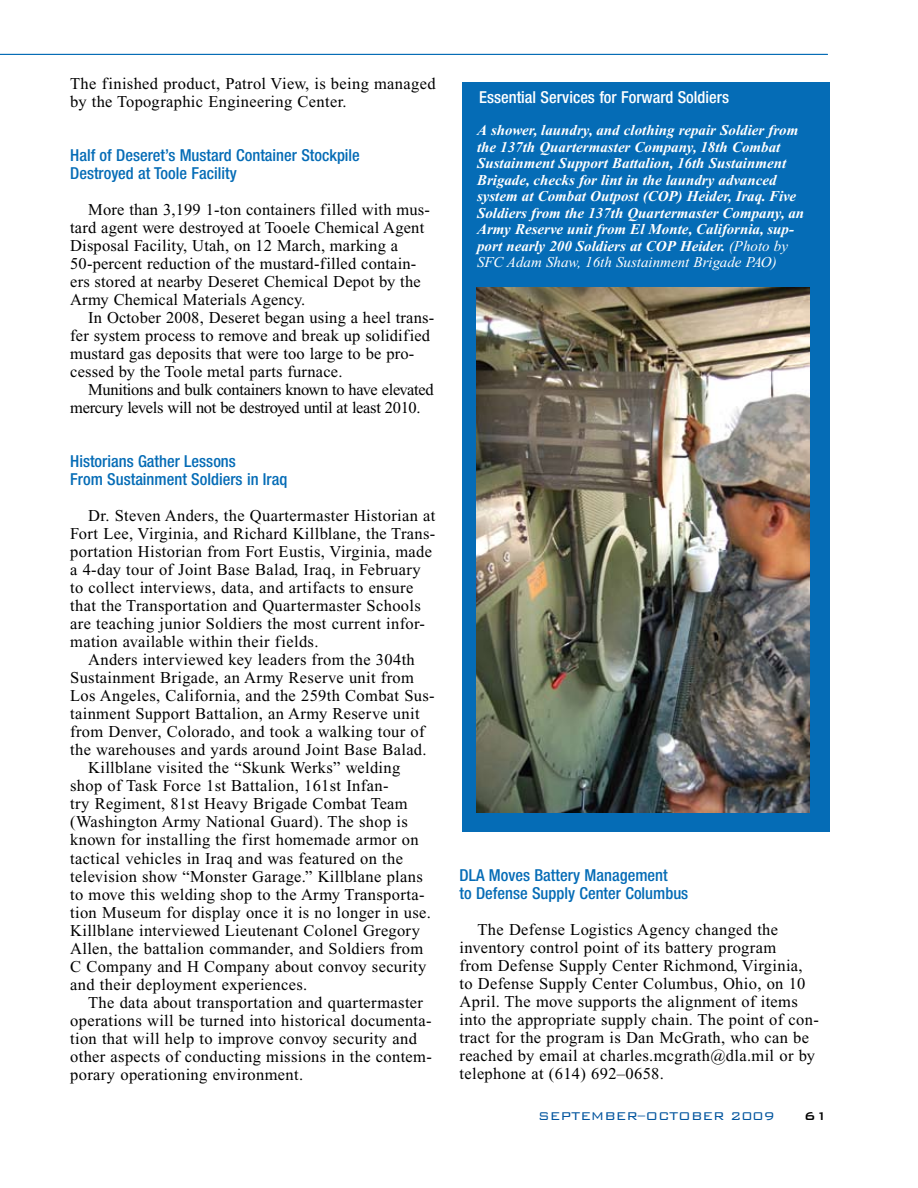
<style>
.page{position:relative;width:918px;height:1188px;background:#fff}
.page>*{position:absolute;margin:0;border:0;box-sizing:border-box;transform-origin:0 0}
.t1{font:16.5px/18px "Times New Roman";letter-spacing:.02em;color:#000}
.t2{font:500 condensed 16.5px/18px "Helvetica Neue";color:#056cb6}
.t3{font:16.5px/18px "Times New Roman";letter-spacing:-.02em;color:#000}
.t4{font:500 condensed 16.5px "Helvetica Neue";color:#fff}
.t5{font:italic 700 15px/16.5px "Times New Roman";color:#fff}
.t6{font:300 15px "Bank Gothic BT";color:#00549e}
.t7{font:500 15px "Bank Gothic BT";color:#000}
.s1{font-weight:400}
</style>
<div class="page">
<hr style="left:0;top:54px;width:828px;height:1px;background:#056cb6">
<div style="left:462px;top:82px;width:368px;height:750px;background:#056cb6"></div>
<img style="left:477px;top:287px;width:332px;height:526px">
<p class="t1" style="left:70px;top:75px;width:367px">The finished product, Patrol View, is being managed by the Topographic Engineering Center.</p>
<p class="t2" style="left:70px;top:146px;width:291px">Half of Deseret’s Mustard Container Stockpile<br>Destroyed at Toole Facility</p>
<p class="t1" style="left:70px;top:201px;width:361px;text-indent:18px">More than 3,199 1-ton containers filled with mus&shy;tard agent were destroyed at Tooele Chemical Agent Disposal Facility, Utah, on 12 March, marking a 50-percent reduction of the mustard-filled contain&shy;ers stored at nearby Deseret Chemical Depot by the Army Chemical Materials Agency.</p>
<p class="t1" style="left:70px;top:309px;width:366px;text-indent:18px">In October 2008, Deseret began using a heel trans&shy;fer system process to remove and break up solidified mustard gas deposits that were too large to be pro&shy;cessed by the Toole metal parts furnace.</p>
<p class="t3" style="left:70px;top:381px;width:365px;text-indent:18px">Munitions and bulk containers known to have elevated mercury levels will not be destroyed until at least 2010.</p>
<p class="t2" style="left:70px;top:452px;width:219px">Historians Gather Lessons<br>From Sustainment Soldiers in Iraq</p>
<p class="t1" style="left:70px;top:507px;width:367px;text-indent:18px">Dr. Steven Anders, the Quartermaster Historian at Fort Lee, Virginia, and Richard Killblane, the Trans&shy;portation Historian from Fort Eustis, Virginia, made a 4-day tour of Joint Base Balad, Iraq, in February to collect interviews, data, and artifacts to ensure that the Transportation and Quartermaster Schools are teaching junior Soldiers the most current infor&shy;mation available within their fields.</p>
<p class="t1" style="left:88px;top:651px;width:328px">Anders interviewed key leaders from the 304th</p>
<p class="t1" style="left:70px;top:669px;width:345px">Sustainment Brigade, an Army Reserve unit from</p>
<p class="t1" style="left:70px;top:687px;width:366px">Los Angeles, California, and the 259th Combat Sus-</p>
<p class="t1" style="left:70px;top:705px;width:351px">tainment Support Battalion, an Army Reserve unit</p>
<p class="t1" style="left:70px;top:723px;width:356px">from Denver, Colorado, and took a walking tour of</p>
<p class="t1" style="left:70px;top:741px;width:358px">the warehouses and yards around Joint Base Balad.</p>
<p class="t1" style="left:88px;top:759px;width:314px">Killblane visited the “Skunk Werks” welding</p>
<p class="t1" style="left:70px;top:777px;width:320px">shop of Task Force 1st Battalion, 161st Infan-</p>
<p class="t1" style="left:70px;top:795px;width:339px">try Regiment, 81st Heavy Brigade Combat Team</p>
<p class="t1" style="left:70px;top:813px;width:339px">(Washington Army National Guard). The shop is</p>
<p class="t1" style="left:70px;top:831px;width:350px">known for installing the first homemade armor on</p>
<p class="t1" style="left:70px;top:849px;width:334px">tactical vehicles in Iraq and was featured on the</p>
<p class="t1" style="left:70px;top:867px;width:354px">television show “Monster Garage.” Killblane plans</p>
<p class="t1" style="left:70px;top:885px;width:356px">to move this welding shop to the Army Transporta-</p>
<p class="t1" style="left:70px;top:903px;width:362px">tion Museum for display once it is no longer in use.</p>
<p class="t1" style="left:70px;top:921px;width:351px">Killblane interviewed Lieutenant Colonel Gregory</p>
<p class="t1" style="left:70px;top:939px;width:355px">Allen, the battalion commander, and Soldiers from</p>
<p class="t1" style="left:70px;top:957px;width:358px">C Company and H Company about convoy security</p>
<p class="t1" style="left:70px;top:975px;width:239px">and their deployment experiences.</p>
<p class="t1" style="left:88px;top:993px;width:336px">The data about transportation and quartermaster</p>
<p class="t1" style="left:70px;top:1011px;width:363px">operations will be turned into historical documenta-</p>
<p class="t1" style="left:70px;top:1029px;width:348px">tion that will help to improve convoy security and</p>
<p class="t1" style="left:70px;top:1047px;width:363px">other aspects of conducting missions in the contem-</p>
<p class="t1" style="left:70px;top:1065px;width:234px">porary operationing environment.</p>
<p class="t4" style="left:479px;top:87px;width:251px">Essential Services for Forward Soldiers</p>
<p class="t5" style="left:477px;top:122px;width:329px">A shower, laundry, and clothing repair Soldier from the 137th Quartermaster Company, 18th Combat Sustainment Support Battalion, 16th Sustainment Brigade, checks for lint in the laundry advanced system at Combat Outpost (COP) Heider, Iraq. Five Soldiers from the 137th Quartermaster Company, an Army Reserve unit from El Monte, California, sup&shy;port nearly 200 Soldiers at COP Heider. <span class="s1">(Photo by SFC Adam Shaw, 16th Sustainment Brigade PAO)</span></p>
<p class="t2" style="left:460px;top:866px;width:230px">DLA Moves Battery Management<br>to Defense Supply Center Columbus</p>
<p class="t1" style="left:460px;top:921px;width:361px;text-indent:18px">The Defense Logistics Agency changed the inventory control point of its battery program<br>from Defense Supply Center Richmond, Virginia, to Defense Supply Center Columbus, Ohio, on 10<br>April. The move supports the alignment of items into the appropriate supply chain. The point of con&shy;tract for the program is Dan McGrath, who can be reached by email at charles.mcgrath@dla.mil or by telephone at (614) 692–0658.</p>
<p class="t6" style="left:538px;top:1108px;width:45px">Septem</p>
<p class="t6" style="left:604px;top:1108px;width:172px">ber–Octo ber 2009</p>
<p class="t7" style="left:804px;top:1108px;width:25px">61</p>
</div>
